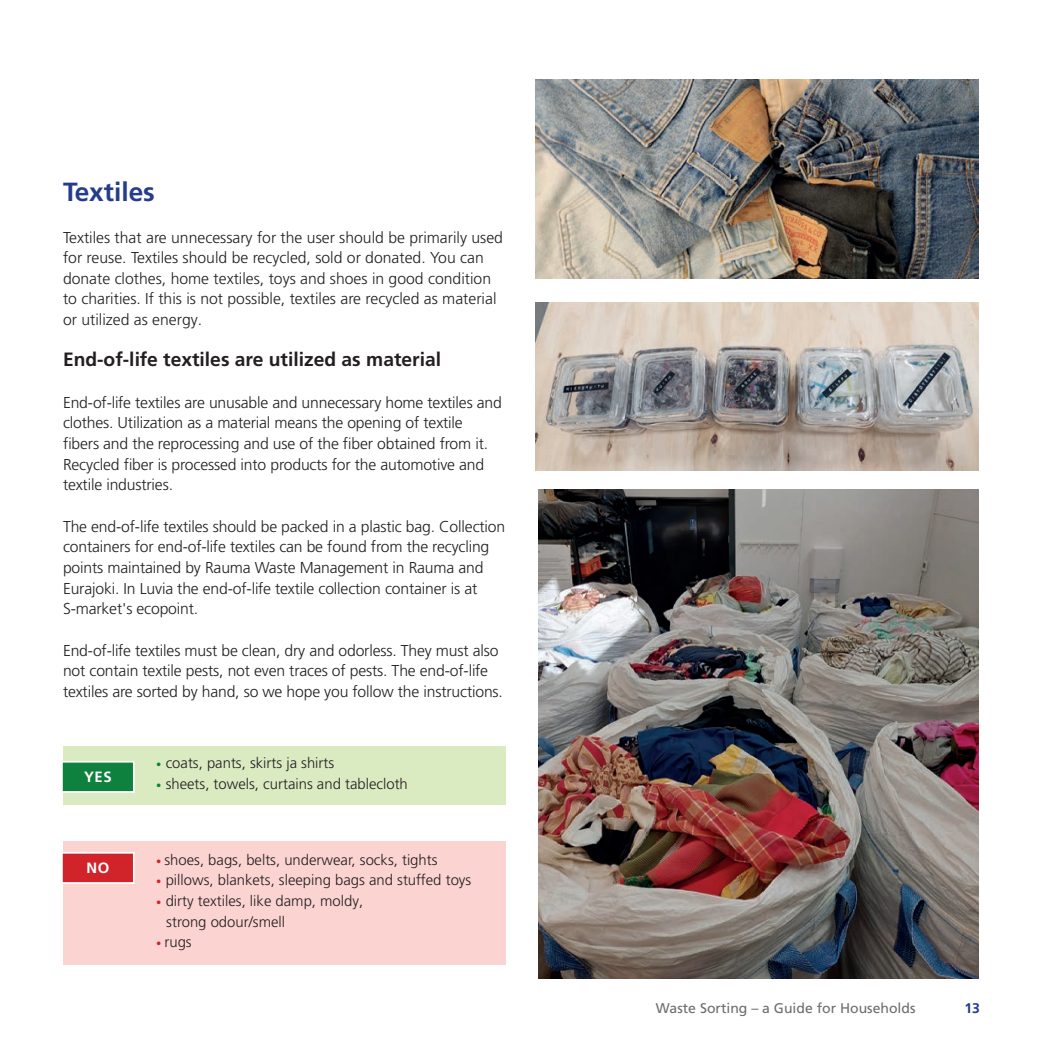
<style>
.page{position:relative;width:1042px;height:1042px;background:#fff}
.page>*{position:absolute;margin:0;border:0;box-sizing:border-box;transform-origin:0 0}
.t1{font:700 26.25px "Frutiger LT Pro";color:#253c8a}
.t2{font:700 19.25px "Frutiger LT Pro";color:#231f20}
.t3{font:300 15.75px/20.7px "Frutiger LT Pro";letter-spacing:-.01em;color:#231f20}
.t4{font:300 14.88px/20.7px "Frutiger LT Pro";color:#231f20}
.t5{font:700 14.88px "Frutiger LT Pro";color:#fff}
.t6{font:14px "Frutiger LT Pro";color:#6c6d70}
.t7{font:700 14px "Frutiger LT Pro";color:#253c8a}
.s1{font-size:10.5px;color:#0e813f}
.s2{font-size:10.5px;color:#d1232a}
</style>
<div class="page">
<div style="left:63px;top:746px;width:443px;height:59px;background:#daeac1"></div>
<div style="left:63px;top:842px;width:443px;height:123px;background:#fbd3d1"></div>
<img style="left:536px;top:79px;width:443px;height:200px">
<img style="left:536px;top:303px;width:443px;height:167px">
<img style="left:538px;top:489px;width:441px;height:490px">
<div style="left:61px;top:761px;width:74px;height:32px;background:#0e813f;border:2px solid #fff"></div>
<div style="left:61px;top:852px;width:74px;height:32px;background:#d1232a;border:2px solid #fff"></div>
<h1 class="t1" style="left:63px;top:176px;width:93px">Textiles</h1>
<p class="t3" style="left:63px;top:227px;width:441px">Textiles that are unnecessary for the user should be primarily used for reuse. Textiles should be recycled, sold or donated. You can donate clothes, home textiles, toys and shoes in good condition to charities. If this is not possible, textiles are recycled as material or utilized as energy.</p>
<p class="t2" style="left:63px;top:348px;width:380px">End-of-life textiles are utilized as material</p>
<p class="t3" style="left:63px;top:392px;width:440px">End-of-life textiles are unusable and unnecessary home textiles and clothes. Utilization as a material means the opening of textile fibers and the reprocessing and use of the fiber obtained from it.<br>Recycled fiber is processed into products for the automotive and textile industries.</p>
<p class="t3" style="left:63px;top:516px;width:444px">The end-of-life textiles should be packed in a plastic bag. Collection containers for end-of-life textiles can be found from the recycling points maintained by Rauma Waste Management in Rauma and Eurajoki. In Luvia the end-of-life textile collection container is at S-market's ecopoint.</p>
<p class="t3" style="left:63px;top:640px;width:441px">End-of-life textiles must be clean, dry and odorless. They must also not contain textile pests, not even traces of pests. The end-of-life textiles are sorted by hand, so we hope you follow the instructions.</p>
<p class="t5" style="left:84px;top:768px;width:29px">YES</p>
<p class="t5" style="left:86px;top:859px;width:24px">NO</p>
<p class="t4" style="left:156px;top:753px;width:179px"><span class="s1">•</span> coats, pants, skirts ja shirts</p>
<p class="t4" style="left:156px;top:773px;width:253px"><span class="s1">•</span> sheets, towels, curtains and tablecloth</p>
<p class="t4" style="left:156px;top:849px;width:283px"><span class="s2">•</span> shoes, bags, belts, underwear, socks, tights</p>
<p class="t4" style="left:156px;top:870px;width:316px"><span class="s2">•</span> pillows, blankets, sleeping bags and stuffed toys</p>
<p class="t4" style="left:166px;top:890px;width:198px;text-indent:-10px"><span class="s2">•</span> dirty textiles, like damp, moldy, strong odour/smell</p>
<p class="t4" style="left:156px;top:932px;width:37px"><span class="s2">•</span> rugs</p>
<p class="t6" style="left:656px;top:999px;width:261px">Waste Sorting – a Guide for Households</p>
<p class="t7" style="left:964px;top:999px;width:17px">13</p>
</div>
